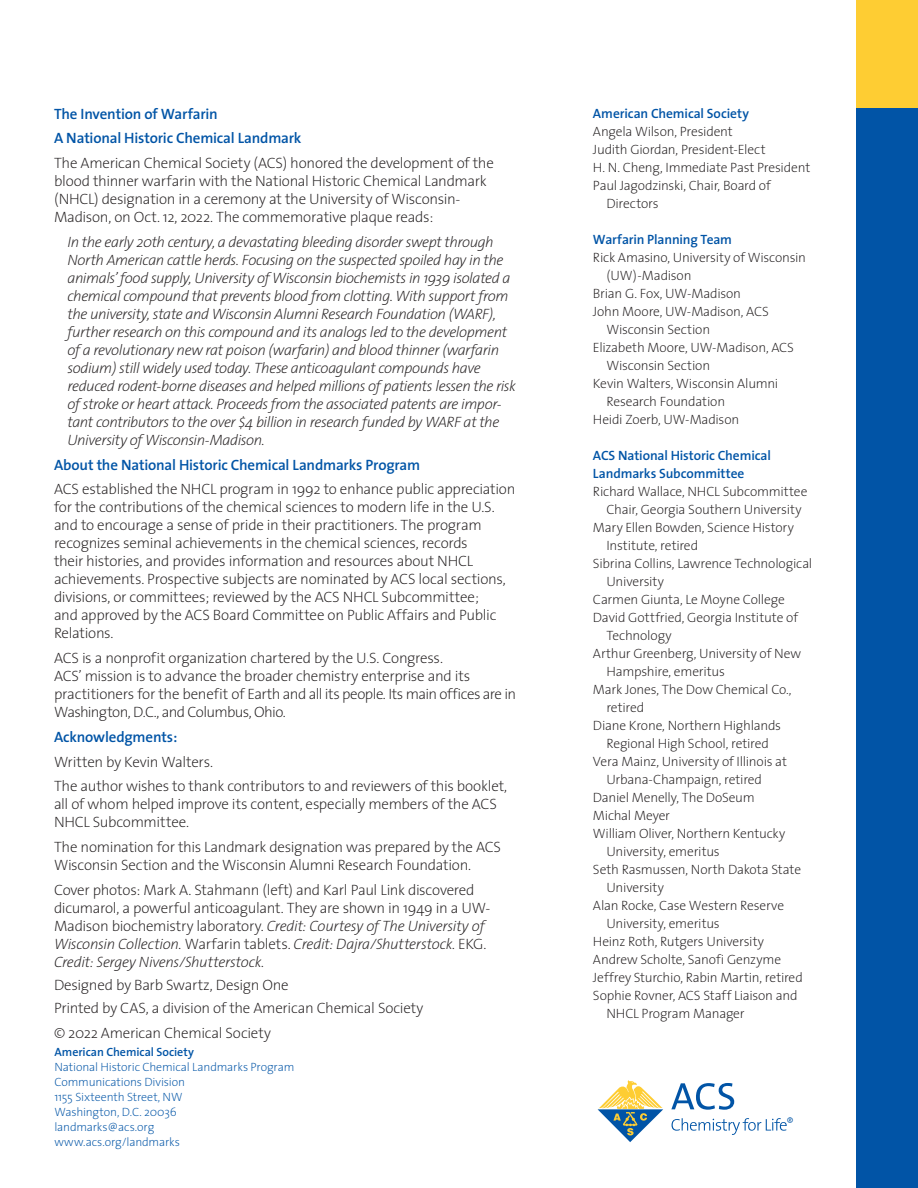
<style>
.page{position:relative;width:918px;height:1188px;background:#fff}
.page>*{position:absolute;margin:0;border:0;box-sizing:border-box;transform-origin:0 0}
.t1{font:200 15px/18px "The Sans";letter-spacing:-.02em;color:#231f20}
.t2{font:italic 200 15px/18px "The Sans";letter-spacing:-.03em;color:#231f20}
.Heading_1{font:600 15px "The Sans";letter-spacing:-.015em;color:#0154a6}
.body_copy{font:600 15px "The Sans";letter-spacing:-.01em;color:#0154a6}
.t3{font:200 13.5px/18px "The Sans";letter-spacing:-.015em;color:#231f20}
.Heading_1-2{font:600 13.5px/18px "The Sans";letter-spacing:-.01em;color:#0154a6}
.t4{font:300 13.2px "The Sans ACS W3";color:#0154a6}
.t5{font:200 12px "The Sans";letter-spacing:-.015em;color:#0154a6}
.t6{font:600 12px "The Sans";color:#0154a6}
.s1{font-style:italic}
</style>
<div class="page">
<div style="left:857px;top:108px;width:61px;height:1080px;background:#0154a6"></div>
<div style="left:857px;top:0;width:61px;height:108px;background:#fecd33"></div>
<svg style="left:598px;top:1080px;width:65px;height:62px"></svg>
<svg style="left:671px;top:1083px;width:63px;height:27px"></svg>
<svg style="left:672px;top:1118px;width:115px;height:17px"></svg>
<p class="Heading_1" style="left:54px;top:101px;width:165px">The Invention of Warfarin</p>
<p class="Heading_1" style="left:54px;top:126px;width:249px">A National Historic Chemical Landmark</p>
<p class="t1" style="left:54px;top:153px;width:441px">The American Chemical Society (ACS) honored the development of the blood thinner warfarin with the National Historic Chemical Landmark (NHCL) designation in a ceremony at the University of Wisconsin-Madison, on Oct. 12, 2022. The commemorative plaque reads:</p>
<p class="t2" style="left:68px;top:232px;width:450px">In the early 20th century, a devastating bleeding disorder swept through North American cattle herds. Focusing on the suspected spoiled hay in the animals’ food supply, University of Wisconsin biochemists in 1939 isolated a chemical compound that prevents blood from clotting. With support from the university, state and Wisconsin Alumni Research Foundation (WARF), further research on this compound and its analogs led to the development of a revolutionary new rat poison (warfarin) and blood thinner (warfarin sodium) still widely used today. These anticoagulant compounds have reduced rodent-borne diseases and helped millions of patients lessen the risk of stroke or heart attack. Proceeds from the associated patents are impor&shy;tant contributors to the over $4 billion in research funded by WARF at the University of Wisconsin-Madison.</p>
<p class="Heading_1" style="left:54px;top:452px;width:368px">About the National Historic Chemical Landmarks Program</p>
<p class="t1" style="left:54px;top:480px;width:463px">ACS established the NHCL program in 1992 to enhance public appreciation for the contributions of the chemical sciences to modern life in the U.S. and to encourage a sense of pride in their practitioners. The program recognizes seminal achievements in the chemical sciences, records<br>their histories, and provides information and resources about NHCL achievements. Prospective subjects are nominated by ACS local sections, divisions, or committees; reviewed by the ACS NHCL Subcommittee;<br>and approved by the ACS Board Committee on Public Affairs and Public Relations.</p>
<p class="t1" style="left:54px;top:648px;width:464px">ACS is a nonprofit organization chartered by the U.S. Congress.<br>ACS’ mission is to advance the broader chemistry enterprise and its practitioners for the benefit of Earth and all its people. Its main offices are in Washington, D.C., and Columbus, Ohio.</p>
<p class="body_copy" style="left:54px;top:724px;width:125px">Acknowledgments:</p>
<p class="t1" style="left:54px;top:752px;width:161px">Written by Kevin Walters.</p>
<p class="t1" style="left:54px;top:777px;width:455px">The author wishes to thank contributors to and reviewers of this booklet, all of whom helped improve its content, especially members of the ACS<br>NHCL Subcommittee.</p>
<p class="t1" style="left:54px;top:837px;width:449px">The nomination for this Landmark designation was prepared by the ACS<br>Wisconsin Section and the Wisconsin Alumni Research Foundation.</p>
<p class="t1" style="left:54px;top:880px;width:438px">Cover photos: Mark A. Stahmann (left) and Karl Paul Link discovered dicumarol, a powerful anticoagulant. They are shown in 1949 in a UW-Madison biochemistry laboratory. <span class="s1">Credit: Courtesy of The University of Wisconsin Collection.</span> Warfarin tablets. <span class="s1">Credit: Dajra/Shutterstock.</span> EKG.<br><span class="s1">Credit: Sergey Nivens/Shutterstock.</span></p>
<p class="t1" style="left:54px;top:975px;width:236px">Designed by Barb Swartz, Design One</p>
<p class="t1" style="left:54px;top:999px;width:371px">Printed by CAS, a division of the American Chemical Society</p>
<p class="t1" style="left:54px;top:1023px;width:219px">© 2022 American Chemical Society</p>
<p class="t6" style="left:54px;top:1042px;width:141px">American Chemical Society</p>
<p class="t5" style="left:54px;top:1057px;width:242px">National Historic Chemical Landmarks Program</p>
<p class="t5" style="left:54px;top:1072px;width:132px">Communications Division</p>
<p class="t5" style="left:54px;top:1087px;width:130px">1155 Sixteenth Street, NW</p>
<p class="t5" style="left:54px;top:1102px;width:124px">Washington, D.C. 20036</p>
<p class="t5" style="left:54px;top:1117px;width:101px">landmarks@acs.org</p>
<p class="t5" style="left:54px;top:1132px;width:127px">www.acs.org/landmarks</p>
<p class="Heading_1-2" style="left:593px;top:104px;width:158px">American Chemical Society</p>
<p class="t3" style="left:593px;top:122px;width:141px">Angela Wilson, President</p>
<p class="t3" style="left:593px;top:140px;width:174px">Judith Giordan, President-Elect</p>
<p class="t3" style="left:593px;top:158px;width:219px">H. N. Cheng, Immediate Past President</p>
<p class="t3" style="left:606px;top:176px;width:166px;text-indent:-14px">Paul Jagodzinski, Chair, Board of<br>Directors</p>
<p class="Heading_1-2" style="left:593px;top:230px;width:141px">Warfarin Planning Team</p>
<p class="t3" style="left:606px;top:248px;width:201px;text-indent:-14px">Rick Amasino, University of Wisconsin (UW)-Madison</p>
<p class="t3" style="left:593px;top:284px;width:150px">Brian G. Fox, UW-Madison</p>
<p class="t3" style="left:606px;top:302px;width:164px;text-indent:-14px">John Moore, UW-Madison, ACS<br>Wisconsin Section</p>
<p class="t3" style="left:606px;top:338px;width:189px;text-indent:-14px">Elizabeth Moore, UW-Madison, ACS<br>Wisconsin Section</p>
<p class="t3" style="left:606px;top:374px;width:173px;text-indent:-14px">Kevin Walters, Wisconsin Alumni<br>Research Foundation</p>
<p class="t3" style="left:593px;top:410px;width:148px">Heidi Zoerb, UW-Madison</p>
<p class="Heading_1-2" style="left:593px;top:446px;width:180px">ACS National Historic Chemical<br>Landmarks Subcommittee</p>
<p class="t3" style="left:593px;top:482px;width:216px;text-align:center">Richard Wallace, NHCL Subcommittee<br>Chair, Georgia Southern University</p>
<p class="t3" style="left:606px;top:518px;width:189px;text-indent:-14px">Mary Ellen Bowden, Science History<br>Institute, retired</p>
<p class="t3" style="left:606px;top:554px;width:207px;text-indent:-14px">Sibrina Collins, Lawrence Technological<br>University</p>
<p class="t3" style="left:593px;top:590px;width:193px">Carmen Giunta, Le Moyne College</p>
<p class="t3" style="left:606px;top:608px;width:193px;text-indent:-14px">David Gottfried, Georgia Institute of<br>Technology</p>
<p class="t3" style="left:606px;top:644px;width:196px;text-indent:-14px">Arthur Greenberg, University of New<br>Hampshire, emeritus</p>
<p class="t3" style="left:606px;top:680px;width:187px;text-indent:-14px">Mark Jones, The Dow Chemical Co., retired</p>
<p class="t3" style="left:593px;top:716px;width:190px;text-align:center">Diane Krone, Northern Highlands<br>Regional High School, retired</p>
<p class="t3" style="left:606px;top:752px;width:182px;text-indent:-14px">Vera Mainz, University of Illinois at<br>Urbana-Champaign, retired</p>
<p class="t3" style="left:593px;top:788px;width:163px">Daniel Menelly, The DoSeum</p>
<p class="t3" style="left:593px;top:806px;width:79px">Michal Meyer</p>
<p class="t3" style="left:606px;top:824px;width:180px;text-indent:-14px">William Oliver, Northern Kentucky<br>University, emeritus</p>
<p class="t3" style="left:606px;top:860px;width:196px;text-indent:-14px">Seth Rasmussen, North Dakota State<br>University</p>
<p class="t3" style="left:606px;top:896px;width:179px;text-indent:-14px">Alan Rocke, Case Western Reserve<br>University, emeritus</p>
<p class="t3" style="left:593px;top:932px;width:173px">Heinz Roth, Rutgers University</p>
<p class="t3" style="left:593px;top:950px;width:190px">Andrew Scholte, Sanofi Genzyme</p>
<p class="t3" style="left:593px;top:968px;width:211px">Jeffrey Sturchio, Rabin Martin, retired</p>
<p class="t3" style="left:606px;top:986px;width:193px;text-indent:-14px">Sophie Rovner, ACS Staff Liaison and<br>NHCL Program Manager</p>
<p class="t4" style="left:787px;top:1114px;width:9px">®</p>
</div>
